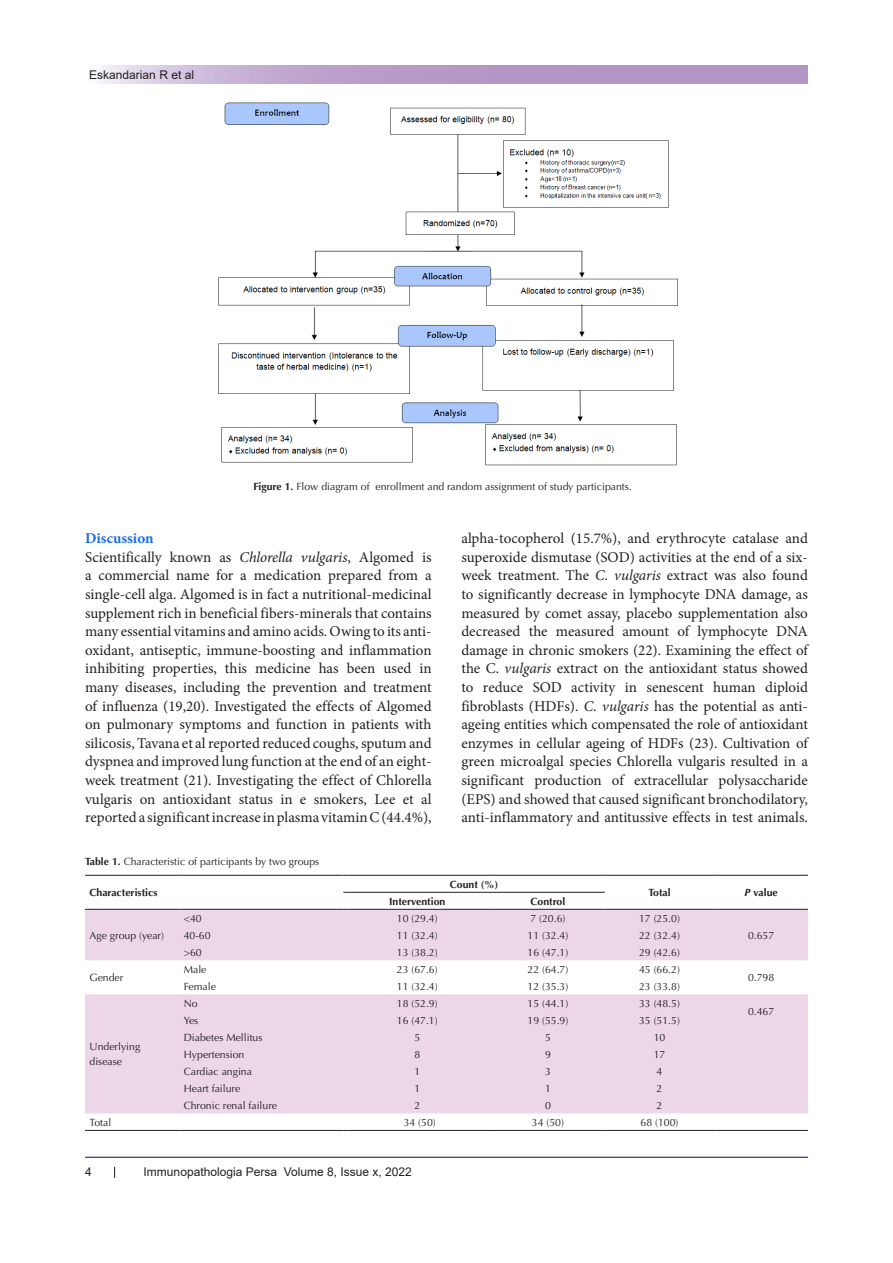
<style>
.page{position:relative;width:893px;height:1263px;background:#fff}
.page>*{position:absolute;margin:0;border:0;box-sizing:border-box;transform-origin:0 0}
.t1{font:15px/18.6px "Minion Pro";color:#231f20;text-align:justify}
.t2{font:700 15px "Minion Pro";color:#196ce8}
.t3{font:12px "Arial";color:#231f20}
.t4{font:10.5px/15px "Optima LT Std";color:#231f20}
.t5{font:700 10.5px "Optima LT Std";color:#231f20}
.s1{font-weight:700}
.s2{font-style:italic}
.s3{color:#212121}
</style>
<div class="page">
<svg style="left:100px;top:66px;width:708px;height:18px;background:#bea3cd"></svg>
<hr style="left:85px;top:1157px;width:723px;height:1px;background:#190066">
<img style="left:218px;top:102px;width:460px;height:364px">
<svg style="left:85px;top:910px;width:723px;height:203px;fill:#edd6e8"></svg>
<hr style="left:85px;top:875px;width:94px;height:1px;background:#231f20">
<hr style="left:179px;top:875px;width:164px;height:1px;background:#231f20">
<hr style="left:348px;top:875px;width:143px;height:1px;background:#231f20">
<hr style="left:491px;top:875px;width:114px;height:1px;background:#231f20">
<hr style="left:605px;top:875px;width:109px;height:1px;background:#231f20">
<hr style="left:714px;top:875px;width:94px;height:1px;background:#231f20">
<hr style="left:348px;top:892px;width:143px;height:1px;background:#231f20">
<hr style="left:491px;top:892px;width:114px;height:1px;background:#231f20">
<hr style="left:85px;top:909px;width:94px;height:1px;background:#231f20">
<hr style="left:179px;top:909px;width:164px;height:1px;background:#231f20">
<hr style="left:348px;top:909px;width:143px;height:1px;background:#231f20">
<hr style="left:491px;top:909px;width:114px;height:1px;background:#231f20">
<hr style="left:605px;top:909px;width:109px;height:1px;background:#231f20">
<hr style="left:714px;top:909px;width:94px;height:1px;background:#231f20">
<hr style="left:85px;top:1130px;width:94px;height:1px;background:#231f20">
<hr style="left:179px;top:1130px;width:164px;height:1px;background:#231f20">
<hr style="left:348px;top:1130px;width:143px;height:1px;background:#231f20">
<hr style="left:491px;top:1130px;width:114px;height:1px;background:#231f20">
<hr style="left:605px;top:1130px;width:109px;height:1px;background:#231f20">
<hr style="left:714px;top:1130px;width:94px;height:1px;background:#231f20">
<p class="t3" style="left:89px;top:66px;width:106px">Eskandarian R et al</p>
<p class="t4" style="left:253px;top:479px;width:380px"><span class="s1">Figure 1.</span> Flow diagram of enrollment and random assignment of study participants.</p>
<p class="t2" style="left:85px;top:528px;width:70px">Discussion</p>
<p class="t1" style="left:85px;top:548px;width:348px">Scientifically known as <span class="s2">Chlorella vulgaris</span>, Algomed is a commercial name for a medication prepared from a single-cell alga. Algomed is in fact a nutritional-medicinal supplement rich in beneficial fibers-minerals that contains many essential vitamins and amino acids. Owing to its anti&shy;oxidant, antiseptic, immune-boosting and inflammation inhibiting properties, this medicine has been used in many diseases, including the prevention and treatment of influenza (19,20). Investigated the effects of Algomed on pulmonary symptoms and function in patients with silicosis, Tavana et al reported reduced coughs, sputum and dyspnea and improved lung function at the end of an eight&shy;week treatment (21). Investigating the effect of Chlorella vulgaris on <span class="s3">antioxidant status in e smokers, Lee et al reported a</span> significant increase in <span class="s3">plasma vitamin C (44.4%),</span></p>
<p class="t1" style="left:461px;top:529px;width:348px"><span class="s3">alpha-tocopherol (15.7%), and erythrocyte catalase and superoxide dismutase (SOD) activities</span> at the end of a six&shy;week treatment. The <span class="s2">C. vulgaris</span> extract was also found to significantly decrease in lymphocyte DNA damage, as measured by comet assay, placebo supplementation also decreased the measured amount of lymphocyte DNA damage in chronic smokers (22). Examining the effect of the C. <span class="s2">vulgaris</span> extract on the antioxidant status showed to reduce SOD activity in senescent human diploid fibroblasts (HDFs). <span class="s2">C. vulgaris</span> has the potential as anti&shy;ageing entities which compensated the role of antioxidant enzymes in cellular ageing of HDFs (23). Cultivation of green microalgal species Chlorella vulgaris resulted in a significant production of extracellular polysaccharide (EPS) and showed that caused significant bronchodilatory, anti-inflammatory and antitussive effects in test animals.</p>
<p class="t4" style="left:85px;top:854px;width:236px"><span class="s1">Table 1.</span> Characteristic of participants by two groups</p>
<p class="t5" style="left:90px;top:886px;width:69px">Characteristics</p>
<p class="t5" style="left:450px;top:878px;width:50px">Count (%)</p>
<p class="t5" style="left:389px;top:895px;width:58px">Intervention</p>
<p class="t5" style="left:530px;top:895px;width:36px">Control</p>
<p class="t5" style="left:648px;top:886px;width:24px">Total</p>
<p class="t5" style="left:745px;top:886px;width:35px"><span class="s2">P</span> value</p>
<p class="t4" style="left:90px;top:928px;width:76px">Age group (year)</p>
<p class="t4" style="left:90px;top:970px;width:35px">Gender</p>
<p class="t4" style="left:90px;top:1039px;width:52px">Underlying disease</p>
<p class="t4" style="left:184px;top:911px;width:20px">&lt;40</p>
<p class="t4" style="left:397px;top:911px;width:42px">10 (29.4)</p>
<p class="t4" style="left:530px;top:911px;width:37px">7 (20.6)</p>
<p class="t4" style="left:639px;top:911px;width:42px">17 (25.0)</p>
<p class="t4" style="left:184px;top:928px;width:28px">40-60</p>
<p class="t4" style="left:397px;top:928px;width:42px">11 (32.4)</p>
<p class="t4" style="left:527px;top:928px;width:42px">11 (32.4)</p>
<p class="t4" style="left:639px;top:928px;width:42px">22 (32.4)</p>
<p class="t4" style="left:748px;top:928px;width:28px">0.657</p>
<p class="t4" style="left:184px;top:945px;width:20px">&gt;60</p>
<p class="t4" style="left:397px;top:945px;width:42px">13 (38.2)</p>
<p class="t4" style="left:527px;top:945px;width:42px">16 (47.1)</p>
<p class="t4" style="left:639px;top:945px;width:42px">29 (42.6)</p>
<p class="t4" style="left:184px;top:962px;width:24px">Male</p>
<p class="t4" style="left:397px;top:962px;width:42px">23 (67.6)</p>
<p class="t4" style="left:527px;top:962px;width:42px">22 (64.7)</p>
<p class="t4" style="left:639px;top:962px;width:42px">45 (66.2)</p>
<p class="t4" style="left:184px;top:979px;width:34px">Female</p>
<p class="t4" style="left:397px;top:979px;width:42px">11 (32.4)</p>
<p class="t4" style="left:527px;top:979px;width:42px">12 (35.3)</p>
<p class="t4" style="left:639px;top:979px;width:42px">23 (33.8)</p>
<p class="t4" style="left:184px;top:996px;width:16px">No</p>
<p class="t4" style="left:397px;top:996px;width:42px">18 (52.9)</p>
<p class="t4" style="left:527px;top:996px;width:42px">15 (44.1)</p>
<p class="t4" style="left:639px;top:996px;width:42px">33 (48.5)</p>
<p class="t4" style="left:184px;top:1013px;width:16px">Yes</p>
<p class="t4" style="left:397px;top:1013px;width:42px">16 (47.1)</p>
<p class="t4" style="left:527px;top:1013px;width:42px">19 (55.9)</p>
<p class="t4" style="left:639px;top:1013px;width:42px">35 (51.5)</p>
<p class="t4" style="left:184px;top:1030px;width:80px">Diabetes Mellitus</p>
<p class="t4" style="left:414px;top:1030px;width:7px">5</p>
<p class="t4" style="left:545px;top:1030px;width:7px">5</p>
<p class="t4" style="left:654px;top:1030px;width:13px">10</p>
<p class="t4" style="left:184px;top:1047px;width:62px">Hypertension</p>
<p class="t4" style="left:414px;top:1047px;width:7px">8</p>
<p class="t4" style="left:545px;top:1047px;width:7px">9</p>
<p class="t4" style="left:654px;top:1047px;width:13px">17</p>
<p class="t4" style="left:184px;top:1064px;width:70px">Cardiac angina</p>
<p class="t4" style="left:414px;top:1064px;width:7px">1</p>
<p class="t4" style="left:545px;top:1064px;width:7px">3</p>
<p class="t4" style="left:657px;top:1064px;width:7px">4</p>
<p class="t4" style="left:184px;top:1081px;width:58px">Heart failure</p>
<p class="t4" style="left:414px;top:1081px;width:7px">1</p>
<p class="t4" style="left:545px;top:1081px;width:7px">1</p>
<p class="t4" style="left:657px;top:1081px;width:7px">2</p>
<p class="t4" style="left:184px;top:1098px;width:95px">Chronic renal failure</p>
<p class="t4" style="left:414px;top:1098px;width:7px">2</p>
<p class="t4" style="left:545px;top:1098px;width:7px">0</p>
<p class="t4" style="left:657px;top:1098px;width:7px">2</p>
<p class="t4" style="left:748px;top:970px;width:28px">0.798</p>
<p class="t4" style="left:748px;top:1004px;width:28px">0.467</p>
<p class="t4" style="left:90px;top:1115px;width:23px">Total</p>
<p class="t4" style="left:404px;top:1115px;width:34px">34 (50)</p>
<p class="t4" style="left:532px;top:1115px;width:34px">34 (50)</p>
<p class="t4" style="left:641px;top:1115px;width:39px">68 (100)</p>
<p class="t3" style="left:85px;top:1163px;width:8px">4</p>
<p class="t3" style="left:144px;top:1163px;width:270px">Immunopathologia Persa Volume 8, Issue x, 2022</p>
</div>
